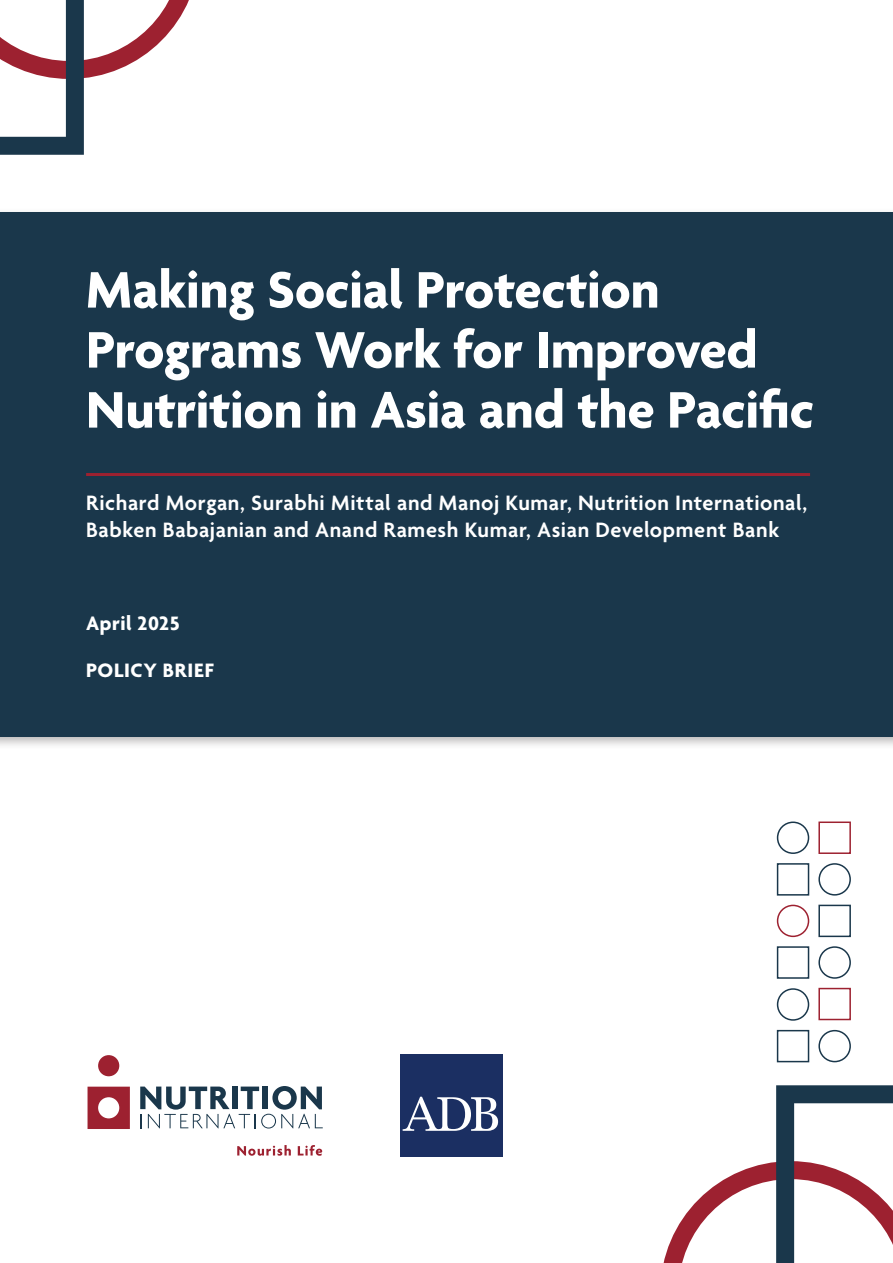
<style>
.page{position:relative;width:893px;height:1263px;background:#fff}
.page>*{position:absolute;margin:0;border:0;box-sizing:border-box;transform-origin:0 0}
.Heading_L1{font:700 55.5px/60px "Agenda";letter-spacing:-.005em;color:#fff}
.Heading_L1-2{font:600 22.5px/27px "Agenda";letter-spacing:.025em;color:#fff}
.Heading_L1-3{font:700 21px "Agenda";letter-spacing:.03em;color:#fff}
</style>
<div class="page">
<svg style="left:663px;top:1085px;width:230px;height:178px"></svg>
<svg style="left:0;top:0;width:189px;height:155px"></svg>
<div style="left:0;top:208px;width:893px;height:542px;background:#231f20;opacity:.32"></div>
<div style="left:0;top:213px;width:893px;height:524px;background:#1a374b"></div>
<hr style="left:86px;top:473px;width:724px;height:3px;background:#9d2130">
<svg style="left:776px;top:821px;width:75px;height:158px"></svg>
<svg style="left:776px;top:987px;width:75px;height:76px"></svg>
<svg style="left:237px;top:1145px;width:54px;height:11px"></svg>
<svg style="left:298px;top:1145px;width:24px;height:11px"></svg>
<div style="left:98px;top:1055px;width:21px;height:21px;background:#9d2130;border-radius:50%"></div>
<svg style="left:88px;top:1087px;width:42px;height:42px"></svg>
<svg style="left:140px;top:1086px;width:182px;height:42px"></svg>
<div style="left:400px;top:1054px;width:102px;height:102px;background:#1b2f62"></div>
<svg style="left:403px;top:1097px;width:95px;height:34px"></svg>
<p class="Heading_L1" style="left:86px;top:263px;width:730px">Making Social Protection<br>Programs Work for Improved<br>Nutrition in Asia and the Pacific</p>
<p class="Heading_L1-2" style="left:86px;top:491px;width:723px">Richard Morgan, Surabhi Mittal and Manoj Kumar, Nutrition International,<br>Babken Babajanian and Anand Ramesh Kumar, Asian Development Bank</p>
<p class="Heading_L1-3" style="left:86px;top:612px;width:95px">April 2025</p>
<p class="Heading_L1-3" style="left:86px;top:659px;width:129px">POLICY BRIEF</p>
</div>
